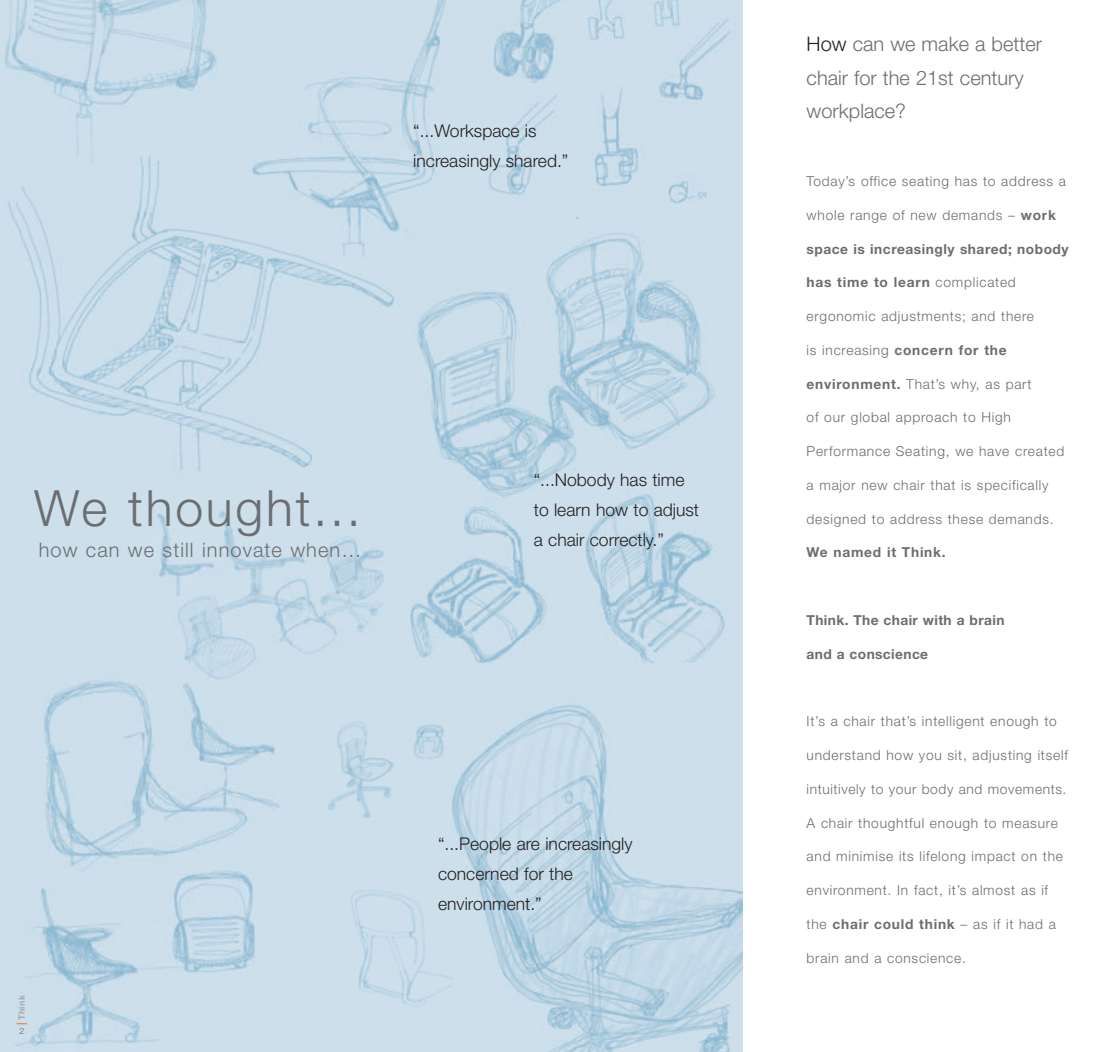
<style>
.page{position:relative;width:1115px;height:1052px;background:#fff}
.page>*{position:absolute;margin:0;border:0;box-sizing:border-box;transform-origin:0 0}
.t1{font:300 50px "Helvetica Neue";letter-spacing:.055em;color:#6c6d70}
.t2{font:300 20px/33.8px "Helvetica Neue";color:#6c6d70}
.t3{font:300 20px "Helvetica Neue";letter-spacing:.055em;color:#6c6d70}
.t4{font:300 17.5px/30px "Helvetica Neue";color:#231f20}
.t5{font:300 13.75px "Helvetica Neue";letter-spacing:.055em;color:#6c6d70}
.t6{font:700 13.75px "Helvetica Neue";letter-spacing:.04em;color:#6c6d70}
.t7{font:700 8.75px "Helvetica Neue";letter-spacing:.055em;color:#a8a9ad}
.t8{font:300 8.75px "Helvetica Neue";color:#6d6e71}
.s1{color:#231f20}
.s2{font-weight:700}
.s3{font-weight:300}
</style>
<div class="page">
<div style="left:0;top:0;width:743px;height:1051px;background:#ccdfeb"></div>
<img style="left:14px;top:681px;width:266px;height:365px">
<img style="left:153px;top:511px;width:231px;height:174px">
<img style="left:488px;top:0;width:243px;height:218px">
<img style="left:308px;top:0;width:138px;height:231px">
<img style="left:406px;top:229px;width:319px;height:434px">
<img style="left:4px;top:0;width:213px;height:147px">
<img style="left:452px;top:705px;width:291px;height:346px">
<img style="left:351px;top:885px;width:102px;height:124px">
<img style="left:8px;top:147px;width:396px;height:324px">
<img style="left:328px;top:722px;width:116px;height:95px">
<p class="t4" style="left:413px;top:117px;width:157px">“...Workspace is increasingly shared.”</p>
<h1 class="t1" style="left:34px;top:489px;width:328px">We thought...</h1>
<h2 class="t3" style="left:39px;top:543px;width:324px">how can we still innovate when…</h2>
<p class="t4" style="left:534px;top:466px;width:167px">“...Nobody has time to learn how to adjust a chair correctly.”</p>
<p class="t7" style="left:19px;top:1019px;width:26px;rotate:-90deg">Think</p>
<p class="t8" style="left:19px;top:1027px;width:6px">2</p>
<p class="t4" style="left:438px;top:830px;width:196px">“...People are increasingly concerned for the environment.”</p>
<h2 class="t2" style="left:807px;top:29px;width:237px"><span class="s1">How</span> can we make a better chair for the 21st century workplace?</h2>
<p class="t5" style="left:807px;top:176px;width:261px">Today’s office seating has to address a</p>
<p class="t5" style="left:807px;top:210px;width:251px">whole range of new demands – <span class="s2">work</span></p>
<p class="t6" style="left:807px;top:244px;width:264px">space is increasingly shared; nobody</p>
<p class="t6" style="left:807px;top:277px;width:211px">has time to learn <span class="s3">complicated</span></p>
<p class="t5" style="left:807px;top:311px;width:229px">ergonomic adjustments; and there</p>
<p class="t6" style="left:807px;top:345px;width:202px"><span class="s3">is increasing</span> concern for the</p>
<p class="t5" style="left:807px;top:379px;width:226px"><span class="s2">environment.</span> That’s why, as part</p>
<p class="t5" style="left:807px;top:412px;width:206px">of our global approach to High</p>
<p class="t5" style="left:807px;top:446px;width:259px">Performance Seating, we have created</p>
<p class="t5" style="left:807px;top:480px;width:243px">a major new chair that is specifically</p>
<p class="t5" style="left:807px;top:514px;width:249px">designed to address these demands.</p>
<p class="t6" style="left:807px;top:547px;width:141px">We named it Think.</p>
<p class="t6" style="left:807px;top:615px;width:199px">Think. The chair with a brain</p>
<p class="t6" style="left:807px;top:649px;width:123px">and a conscience</p>
<p class="t5" style="left:807px;top:716px;width:252px">It’s a chair that’s intelligent enough to</p>
<p class="t5" style="left:807px;top:750px;width:263px">understand how you sit, adjusting itself</p>
<p class="t5" style="left:807px;top:784px;width:261px">intuitively to your body and movements.</p>
<p class="t5" style="left:807px;top:817px;width:253px">A chair thoughtful enough to measure</p>
<p class="t5" style="left:807px;top:851px;width:258px">and minimise its lifelong impact on the</p>
<p class="t5" style="left:807px;top:885px;width:243px">environment. In fact, it’s almost as if</p>
<p class="t6" style="left:807px;top:919px;width:251px"><span class="s3">the</span> chair could think <span class="s3">– as if it had a</span></p>
<p class="t5" style="left:807px;top:952px;width:161px">brain and a conscience.</p>
</div>
